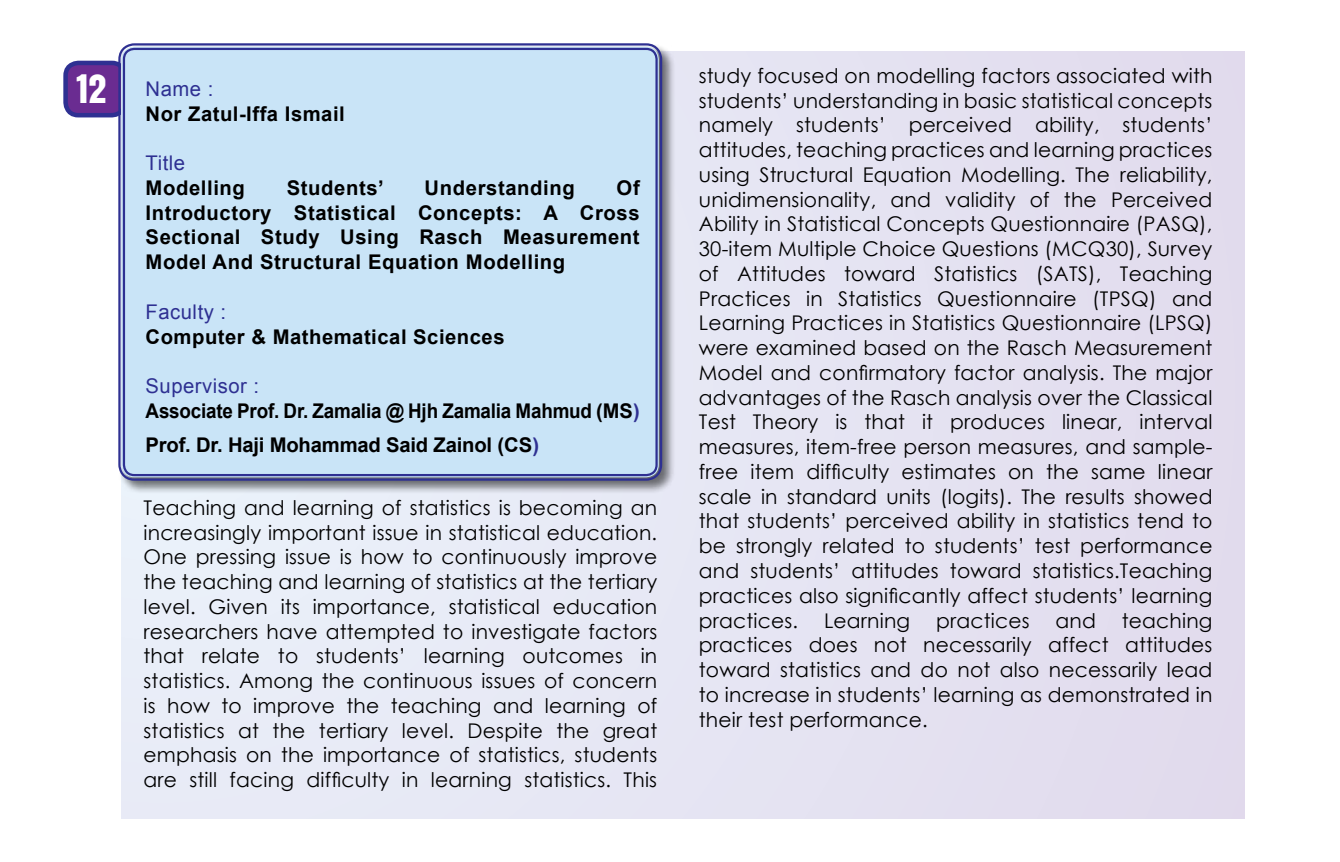
<style>
.page{position:relative;width:1340px;height:862px;background:#fff}
.page>*{position:absolute;margin:0;border:0;box-sizing:border-box;transform-origin:0 0}
.t1{font:20.25px/24.8px "Century Gothic";letter-spacing:.01em;color:#000;text-align:justify}
.t2{font:700 20.25px/24.8px "Arial";letter-spacing:.025em;color:#000}
.t3{font:700 20.25px/24.8px "Arial";letter-spacing:-.01em;color:#000;scale:.93 1}
.t4{font:700 20.25px "Arial";letter-spacing:-.01em;color:#000}
.t5{font:20.25px "Arial";letter-spacing:.025em;color:#2e3092}
.s1{font-family:"Arroyo";font-weight:400;font-size:36px;color:#fff}
.s2{font-weight:400;color:#2e3092}
.s3{color:#2e3092}
</style>
<div class="page">
<div style="left:66px;top:63px;width:59px;height:52px;background:#6a2c91;border-radius:13px"></div>
<div style="left:63px;top:61px;width:64px;height:56px;border:4px solid #2e3092;border-radius:13px"></div>
<div style="left:121px;top:52px;width:1123px;height:766px;background:#e5e4f2"></div>
<div style="left:118px;top:43px;width:558px;height:451px;background:#000;opacity:.56"></div>
<div style="left:122px;top:47px;width:537px;height:430px;background:#c9e4f7;border-radius:13px"></div>
<div style="left:118px;top:43px;width:544px;height:437px;border:2px solid #2e3092;border-radius:15px"></div>
<div style="left:123px;top:48px;width:534px;height:428px;border:2px solid #2e3092;border-radius:11px"></div>
<p class="t2" style="left:146px;top:77px;width:201px;text-indent:-69px"><span class="s1">12</span> <span class="s2">Name :<br></span>Nor Zatul-Iffa Ismail</p>
<p class="t5" style="left:146px;top:150px;width:41px">Title</p>
<p class="t2" style="left:146px;top:176px;width:101px">Modelling</p>
<p class="t2" style="left:287px;top:176px;width:99px">Students’</p>
<p class="t2" style="left:424px;top:176px;width:152px">Understanding</p>
<p class="t2" style="left:146px;top:176px;width:495px;text-align:justify;text-indent:471px">Of Introductory Statistical Concepts: A Cross Sectional Study Using Rasch Measurement Model And Structural Equation Modelling</p>
<p class="t5" style="left:146px;top:298px;width:82px">Faculty :</p>
<p class="t2" style="left:146px;top:325px;width:360px">Computer &amp; Mathematical Sciences</p>
<p class="t3" style="left:146px;top:374px;width:533px"><span class="s2">Supervisor :<br></span>Associate Prof. Dr. Zamalia @ Hjh Zamalia Mahmud (MS<span class="s3">)</span></p>
<p class="t4" style="left:146px;top:431px;width:395px">Prof. Dr. Haji Mohammad Said Zainol (CS<span class="s3">)</span></p>
<p class="t1" style="left:144px;top:495px;width:515px">Teaching and learning of statistics is becoming an increasingly important issue in statistical education.<br>One pressing issue is how to continuously improve the teaching and learning of statistics at the tertiary level. Given its importance, statistical education researchers have attempted to investigate factors that relate to students’ learning outcomes in statistics. Among the continuous issues of concern is how to improve the teaching and learning of statistics at the tertiary level. Despite the great emphasis on the importance of statistics, students are still facing difficulty in learning statistics. This</p>
<p class="t1" style="left:699px;top:63px;width:515px">study focused on modelling factors associated with students’ understanding in basic statistical concepts namely students’ perceived ability, students’ attitudes, teaching practices and learning practices using Structural Equation Modelling. The reliability, unidimensionality, and validity of the Perceived Ability in Statistical Concepts Questionnaire (PASQ), 30-item Multiple Choice Questions (MCQ30), Survey of Attitudes toward Statistics (SATS), Teaching Practices in Statistics Questionnaire (TPSQ) and Learning Practices in Statistics Questionnaire (LPSQ) were examined based on the Rasch Measurement Model and confirmatory factor analysis. The major advantages of the Rasch analysis over the Classical Test Theory is that it produces linear, interval measures, item-free person measures, and sample&shy;free item difficulty estimates on the same linear scale in standard units (logits). The results showed that students’ perceived ability in statistics tend to be strongly related to students’ test performance and students’ attitudes toward statistics.Teaching practices also significantly affect students’ learning practices.</p>
<p class="t1" style="left:699px;top:607px;width:515px;text-indent:423px">teaching practices does not necessarily affect attitudes toward statistics and do not also necessarily lead to increase in students’ learning as demonstrated in their test performance.</p>
<p class="t1" style="left:824px;top:607px;width:88px">Learning</p>
<p class="t1" style="left:936px;top:607px;width:95px">practices</p>
<p class="t1" style="left:1055px;top:607px;width:42px">and</p>
</div>
